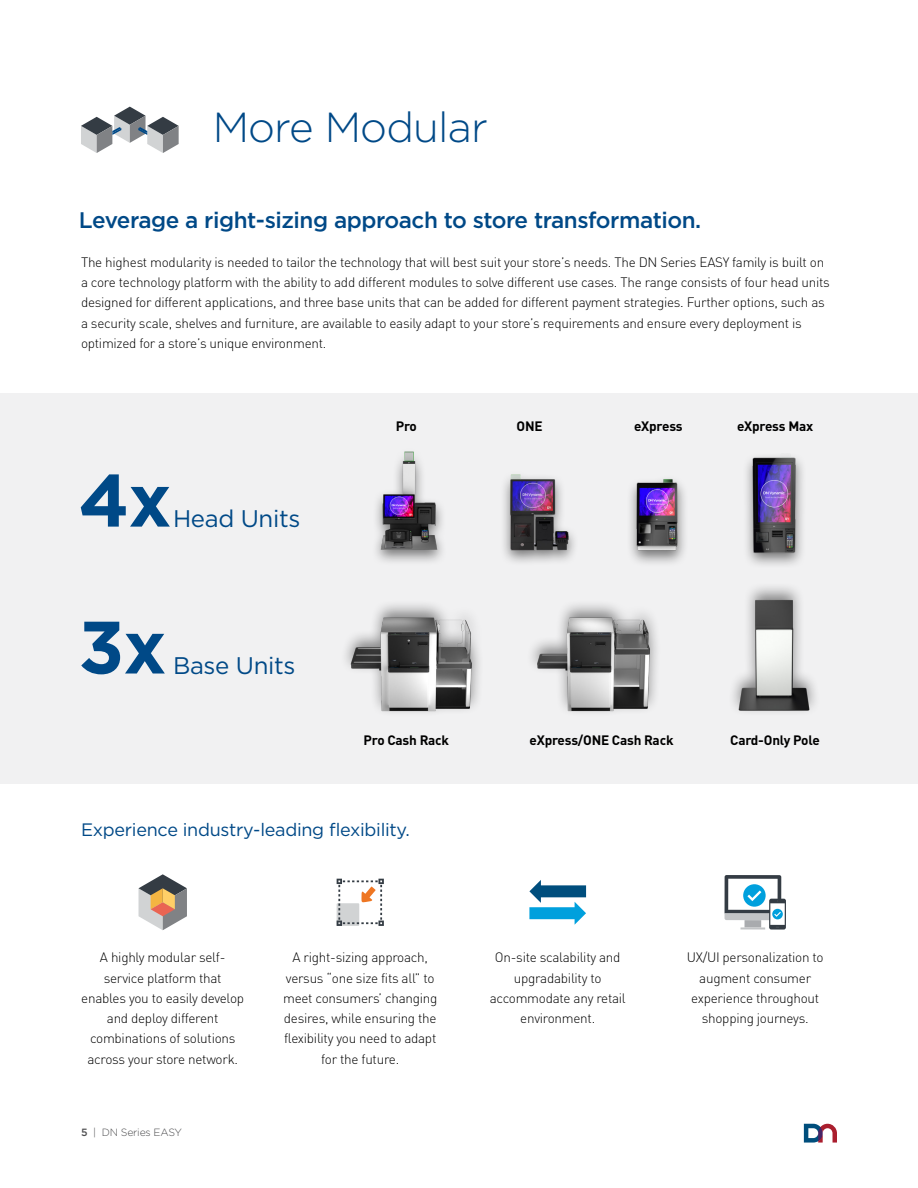
<style>
.page{position:relative;width:918px;height:1188px;background:#fff}
.page>*{position:absolute;margin:0;border:0;box-sizing:border-box;transform-origin:0 0}
.t1{font:700 74.1px/146.9px "Gotham";color:#004987}
.t2{font:300 42px "Gotham";letter-spacing:-.02em;color:#004987}
.t3{font:24px "Gotham";letter-spacing:-.015em;color:#004987}
.t4{font:500 22.5px "Gotham";letter-spacing:-.02em;color:#004987}
.t5{font:18px "Gotham";letter-spacing:-.015em;color:#004987}
.t6{font:300 13.5px/20.2px "DIN Pro";letter-spacing:-.02em;color:#000;text-align:center}
.t7{font:700 13.5px "DIN Pro";letter-spacing:-.015em;color:#000}
.t8{font:300 10.5px "Gotham";letter-spacing:-.02em;color:#4d4d4f}
.s1{font-weight:500}
</style>
<div class="page">
<div style="left:0;top:393px;width:918px;height:390px;background:#f1f1f2"></div>
<svg style="left:804px;top:1124px;width:33px;height:19px"></svg>
<svg style="left:81px;top:107px;width:98px;height:46px"></svg>
<svg style="left:139px;top:874px;width:48px;height:56px"></svg>
<svg style="left:337px;top:879px;width:47px;height:47px"></svg>
<svg style="left:529px;top:880px;width:57px;height:45px"></svg>
<div style="left:745px;top:920px;width:16px;height:8px;background:#a9abae"></div>
<hr style="left:741px;top:927px;width:24px;height:3px;background:#c2c4c6">
<div style="left:769px;top:899px;width:17px;height:31px;background:#343c44;border-radius:2px"></div>
<div style="left:770px;top:903px;width:15px;height:22px;background:#fff"></div>
<div style="left:772px;top:909px;width:11px;height:10px;background:#00a0dd;border-radius:50%"></div>
<svg style="left:725px;top:875px;width:56px;height:45px"></svg>
<img style="left:376px;top:451px;width:66px;height:111px">
<img style="left:345px;top:604px;width:134px;height:109px">
<img style="left:630px;top:479px;width:55px;height:84px">
<img style="left:532px;top:604px;width:125px;height:109px">
<img style="left:746px;top:455px;width:57px;height:110px">
<img style="left:733px;top:587px;width:82px;height:125px">
<img style="left:504px;top:474px;width:71px;height:88px">
<h2 class="t2" style="left:213px;top:101px;width:277px">More Modular</h2>
<h3 class="t4" style="left:79px;top:205px;width:624px">Leverage a right-sizing approach to store transformation.</h3>
<p class="t6" style="left:81px;top:251px;width:750px;text-align:left">The highest modularity is needed to tailor the technology that will best suit your store’s needs. The DN Series EASY family is built on a core technology platform with the ability to add different modules to solve different use cases. The range consists of four head units designed for different applications, and three base units that can be added for different payment strategies. Further options, such as a security scale, shelves and furniture, are available to easily adapt to your store’s requirements and ensure every deployment is optimized for a store’s unique environment.</p>
<h1 class="t1" style="left:78px;top:427px;width:95px">4x<br>3x</h1>
<h3 class="t3" style="left:173px;top:504px;width:129px">Head Units</h3>
<h3 class="t3" style="left:173px;top:651px;width:124px">Base Units</h3>
<p class="t7" style="left:396px;top:415px;width:23px">Pro</p>
<p class="t7" style="left:364px;top:729px;width:87px">Pro Cash Rack</p>
<h3 class="t5" style="left:81px;top:818px;width:330px">Experience industry-leading flexibility.</h3>
<p class="t7" style="left:517px;top:415px;width:28px">ONE</p>
<p class="t7" style="left:634px;top:415px;width:50px">eXpress</p>
<p class="t7" style="left:737px;top:415px;width:78px">eXpress Max</p>
<p class="t7" style="left:530px;top:729px;width:146px">eXpress/ONE Cash Rack</p>
<p class="t7" style="left:730px;top:729px;width:91px">Card-Only Pole</p>
<p class="t6" style="left:81px;top:947px;width:164px">A highly modular self&shy;service platform that enables you to easily develop and deploy different combinations of solutions across your store network.</p>
<p class="t6" style="left:283px;top:947px;width:156px">A right-sizing approach, versus “one size fits all” to meet consumers’ changing desires, while ensuring the flexibility you need to adapt for the future.</p>
<p class="t6" style="left:490px;top:947px;width:138px">On-site scalability and upgradability to accommodate any retail environment.</p>
<p class="t6" style="left:687px;top:947px;width:138px">UX/UI personalization to augment consumer experience throughout shopping journeys.</p>
<p class="t8" style="left:81px;top:1126px;width:103px"><span class="s1">5</span> | DN Series EASY</p>
</div>
